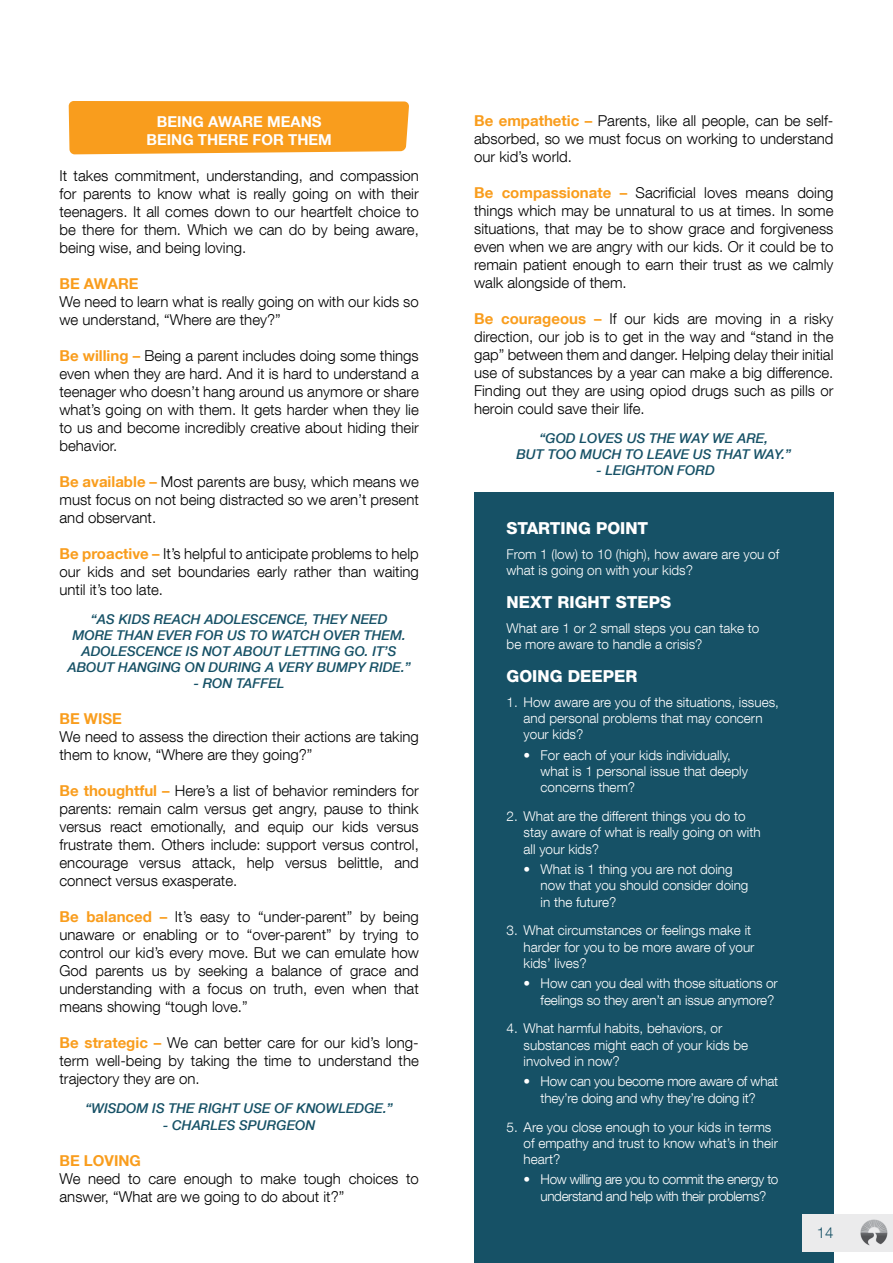
<style>
.page{position:relative;width:893px;height:1263px;background:#fff}
.page>*{position:absolute;margin:0;border:0;box-sizing:border-box;transform-origin:0 0}
.t1{font:800 16.5px "Helvetica Neue LT Com";color:#fff}
.t2{font:300 15px/18px "Helvetica Neue LT Com";color:#000;text-align:justify}
.t3{font:700 15px/18px "Helvetica Neue LT Com";color:#fff;text-align:center}
.t4{font:700 15px "Helvetica Neue LT Com";color:#f99d1d}
.t5{font:300 15px "Helvetica Neue LT Com";color:#165166}
.t6{font:300 13.5px/16.2px "Helvetica Neue LT Com";color:#fff}
.t7{font:italic 500 13.5px/16.2px "Helvetica Neue LT Com";color:#165166;text-align:center}
.t8{font:300 13.5px/16.2px "Helvetica Neue LT Com";letter-spacing:-.03em;color:#fff;text-align:center}
.t9{font:300 13.5px/16.2px "Helvetica Neue LT Com";letter-spacing:-.02em;color:#fff;text-align:center}
.s1{font-weight:700;color:#f99d1d}
</style>
<div class="page">
<div style="left:69px;top:101px;width:340px;height:53px;background:#f99d1d"></div>
<div style="left:474px;top:492px;width:359px;height:771px;background:#165166"></div>
<div style="left:802px;top:1213px;width:91px;height:38px;background:#ebebec"></div>
<img style="left:860px;top:1219px;width:27px;height:27px">
<p class="t3" style="left:147px;top:112px;width:187px">BEING AWARE MEANS<br>BEING THERE FOR THEM</p>
<p class="t2" style="left:60px;top:166px;width:361px">It takes commitment, understanding, and compassion for parents to know what is really going on with their teenagers. It all comes down to our heartfelt choice to be there for them. Which we can do by being aware, being wise, and being loving.</p>
<p class="t4" style="left:60px;top:274px;width:81px">BE AWARE</p>
<p class="t2" style="left:60px;top:292px;width:361px">We need to learn what is really going on with our kids so we understand, “Where are they?”</p>
<p class="t2" style="left:60px;top:346px;width:361px"><span class="s1">Be willing –</span> Being a parent includes doing some things even when they are hard. And it is hard to understand a teenager who doesn’t hang around us anymore or share what’s going on with them. It gets harder when they lie to us and become incredibly creative about hiding their behavior.</p>
<p class="t2" style="left:60px;top:472px;width:361px"><span class="s1">Be available –</span> Most parents are busy, which means we must focus on not being distracted so we aren’t present and observant.</p>
<p class="t2" style="left:60px;top:544px;width:361px"><span class="s1">Be proactive –</span> It’s helpful to anticipate problems to help our kids and set boundaries early rather than waiting until it’s too late.</p>
<p class="t7" style="left:68px;top:610px;width:345px">“AS KIDS REACH ADOLESCENCE, THEY NEED<br>MORE THAN EVER FOR US TO WATCH OVER THEM.<br>ADOLESCENCE IS NOT ABOUT LETTING GO. IT’S ABOUT HANGING ON DURING A VERY BUMPY RIDE.”</p>
<p class="t7" style="left:194px;top:675px;width:92px">- RON TAFFEL</p>
<p class="t4" style="left:60px;top:710px;width:64px">BE WISE</p>
<p class="t2" style="left:60px;top:728px;width:361px">We need to assess the direction their actions are taking them to know, “Where are they going?”</p>
<p class="t2" style="left:60px;top:782px;width:361px"><span class="s1">Be thoughtful –</span> Here’s a list of behavior reminders for parents: remain calm versus get angry, pause to think versus react emotionally, and equip our kids versus frustrate them. Others include: support versus control, encourage versus attack, help versus belittle, and connect versus exasperate.</p>
<p class="t2" style="left:60px;top:908px;width:361px"><span class="s1">Be balanced –</span> It’s easy to “under-parent” by being unaware or enabling or to “over-parent” by trying to control our kid’s every move. But we can emulate how God parents us by seeking a balance of grace and understanding with a focus on truth, even when that means showing “tough love.”</p>
<p class="t2" style="left:60px;top:1034px;width:361px"><span class="s1">Be strategic –</span> We can better care for our kid’s long&shy;term well-being by taking the time to understand the trajectory they are on.</p>
<p class="t7" style="left:86px;top:1100px;width:309px">“WISDOM IS THE RIGHT USE OF KNOWLEDGE.”</p>
<p class="t7" style="left:163px;top:1116px;width:154px">- CHARLES SPURGEON</p>
<p class="t4" style="left:60px;top:1151px;width:83px">BE LOVING</p>
<p class="t2" style="left:60px;top:1169px;width:361px">We need to care enough to make tough choices to answer, “What are we going to do about it?”</p>
<p class="t2" style="left:474px;top:111px;width:361px"><span class="s1">Be empathetic –</span> Parents, like all people, can be self&shy;absorbed, so we must focus on working to understand our kid’s world.</p>
<p class="t2" style="left:474px;top:183px;width:361px"><span class="s1">Be compassionate –</span> Sacrificial loves means doing things which may be unnatural to us at times. In some situations, that may be to show grace and forgiveness even when we are angry with our kids. Or it could be to remain patient enough to earn their trust as we calmly walk alongside of them.</p>
<p class="t2" style="left:474px;top:309px;width:361px"><span class="s1">Be courageous –</span> If our kids are moving in a risky direction, our job is to get in the way and “stand in the gap” between them and danger. Helping delay their initial use of substances by a year can make a big difference.<br>Finding out they are using opiod drugs such as pills or heroin could save their life.</p>
<p class="t7" style="left:516px;top:429px;width:276px">“GOD LOVES US THE WAY WE ARE,<br>BUT TOO MUCH TO LEAVE US THAT WAY.”</p>
<p class="t7" style="left:596px;top:462px;width:120px">- LEIGHTON FORD</p>
<p class="t1" style="left:506px;top:519px;width:143px">STARTING POINT</p>
<p class="t6" style="left:506px;top:546px;width:274px">From 1 (low) to 10 (high), how aware are you of what is going on with your kids?</p>
<p class="t1" style="left:507px;top:593px;width:166px">NEXT RIGHT STEPS</p>
<p class="t6" style="left:507px;top:620px;width:254px">What are 1 or 2 small steps you can take to be more aware to handle a crisis?</p>
<p class="t1" style="left:507px;top:667px;width:132px">GOING DEEPER</p>
<p class="t6" style="left:524px;top:694px;width:257px;text-indent:-17px">1. How aware are you of the situations, issues, and personal problems that may concern your kids?</p>
<p class="t6" style="left:541px;top:747px;width:209px;text-indent:-17px">• For each of your kids individually, what is 1 personal issue that deeply concerns them?</p>
<p class="t6" style="left:524px;top:808px;width:239px;text-indent:-17px">2. What are the different things you do to stay aware of what is really going on with all your kids?</p>
<p class="t6" style="left:541px;top:861px;width:209px;text-indent:-17px">• What is 1 thing you are not doing now that you should consider doing in the future?</p>
<p class="t6" style="left:524px;top:922px;width:232px;text-indent:-17px">3. What circumstances or feelings make it harder for you to be more aware of your kids’ lives?</p>
<p class="t6" style="left:524px;top:975px;width:256px;text-align:right">• How can you deal with those situations or feelings so they aren’t an issue anymore?</p>
<p class="t6" style="left:524px;top:1020px;width:226px;text-indent:-17px">4. What harmful habits, behaviors, or substances might each of your kids be involved in now?</p>
<p class="t9" style="left:524px;top:1073px;width:256px">• How can you become more aware of what they’re doing and why they’re doing it?</p>
<p class="t6" style="left:524px;top:1118px;width:256px;text-indent:-17px">5. Are you close enough to your kids in terms of empathy and trust to know what’s in their heart?</p>
<p class="t8" style="left:524px;top:1171px;width:256px">• How willing are you to commit the energy to understand and help with their problems?</p>
<p class="t5" style="left:817px;top:1223px;width:18px">14</p>
</div>
